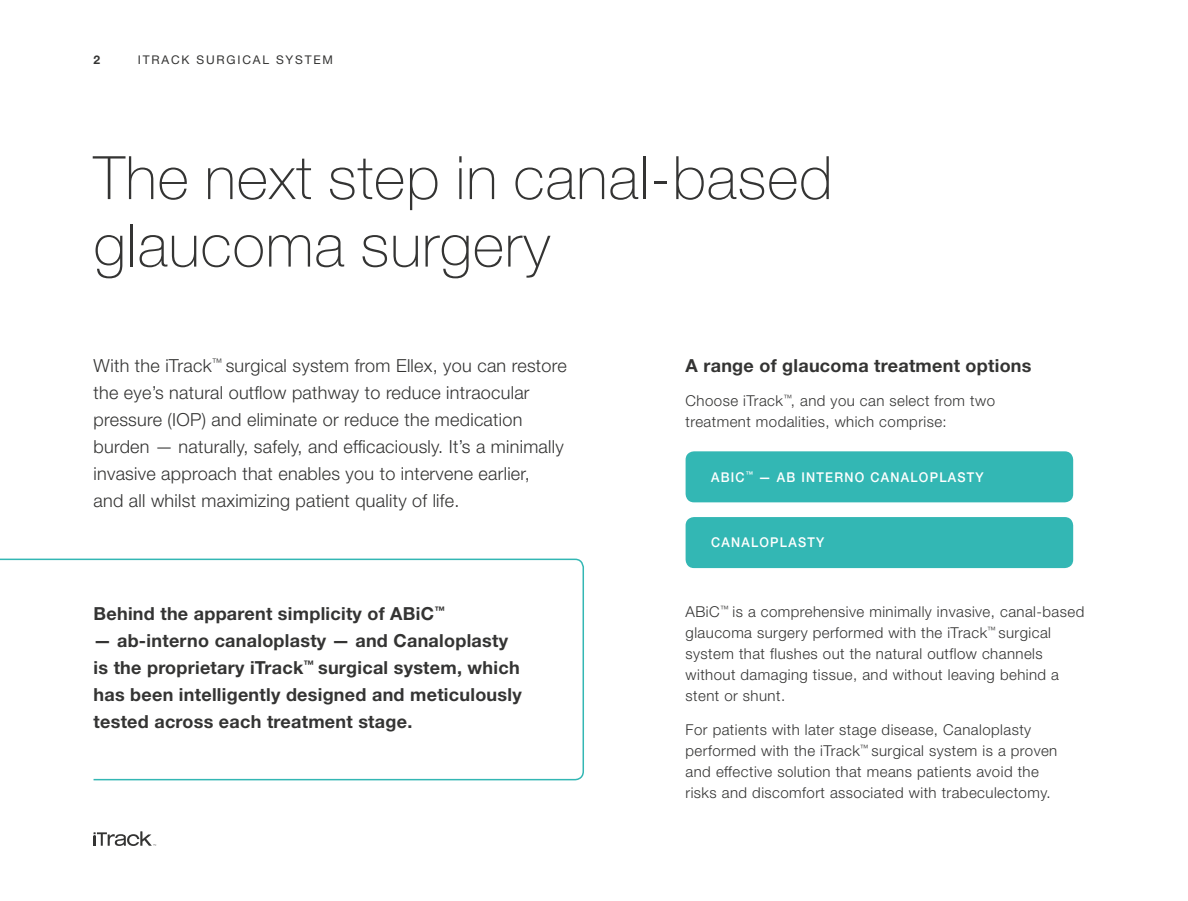
<style>
.page{position:relative;width:1188px;height:901px;background:#fff}
.page>*{position:absolute;margin:0;border:0;box-sizing:border-box;transform-origin:0 0}
.t1{font:100 60px/67.5px "Helvetica Neue LT Std";letter-spacing:.015em;color:#343433}
.t2{font:300 18px/27px "Helvetica Neue LT Std";letter-spacing:.015em;color:#343433}
.t3{font:700 18px/27px "Helvetica Neue LT Std";letter-spacing:.015em;color:#343433}
.t4{font:300 15px/21px "Helvetica Neue LT Std";letter-spacing:.03em;color:#343433}
.t5{font:500 13.5px "Helvetica Neue LT Std";letter-spacing:.1em;color:#fff;scale:.93 1}
.t6{font:12px "Helvetica Neue LT Std";letter-spacing:.15em;color:#343433}
.t7{font:700 12px "Helvetica Neue LT Std";color:#343433}
</style>
<div class="page">
<svg style="left:94px;top:831px;width:62px;height:15px"></svg>
<div style="left:686px;top:451px;width:387px;height:51px;background:#33b7b4;border-radius:9px"></div>
<div style="left:686px;top:517px;width:387px;height:51px;background:#33b7b4;border-radius:9px"></div>
<svg style="left:0;top:558px;width:584px;height:223px"></svg>
<p class="t7" style="left:94px;top:52px;width:8px">2</p>
<p class="t6" style="left:138px;top:52px;width:197px">ITRACK SURGICAL SYSTEM</p>
<h1 class="t1" style="left:94px;top:144px;width:741px">The next step in canal-based glaucoma surgery</h1>
<p class="t2" style="left:94px;top:352px;width:475px">With the iTrack<sup>™</sup> surgical system from Ellex, you can restore the eye’s natural outflow pathway to reduce intraocular pressure (IOP) and eliminate or reduce the medication burden — naturally, safely, and efficaciously. It’s a minimally invasive approach that enables you to intervene earlier,<br>and all whilst maximizing patient quality of life.</p>
<p class="t3" style="left:94px;top:599px;width:353px">Behind the apparent simplicity of ABiC<sup>™</sup></p>
<p class="t3" style="left:94px;top:626px;width:430px">— ab-interno canaloplasty — and Canaloplasty is the proprietary iTrack<sup>™</sup> surgical system, which has been intelligently designed and meticulously tested across each treatment stage.</p>
<p class="t3" style="left:686px;top:352px;width:347px">A range of glaucoma treatment options</p>
<p class="t4" style="left:686px;top:390px;width:311px">Choose iTrack<sup>™</sup>, and you can select from two treatment modalities, which comprise:</p>
<p class="t5" style="left:711px;top:469px;width:295px">ABIC<sup>™</sup> — AB INTERNO CANALOPLASTY</p>
<p class="t5" style="left:711px;top:535px;width:123px">CANALOPLASTY</p>
<p class="t4" style="left:686px;top:601px;width:400px">ABiC<sup>™</sup> is a comprehensive minimally invasive, canal-based glaucoma surgery performed with the iTrack<sup>™</sup> surgical system that flushes out the natural outflow channels without damaging tissue, and without leaving behind a stent or shunt.</p>
<p class="t4" style="left:686px;top:719px;width:373px">For patients with later stage disease, Canaloplasty performed with the iTrack<sup>™</sup> surgical system is a proven and effective solution that means patients avoid the risks and discomfort associated with trabeculectomy.</p>
</div>
